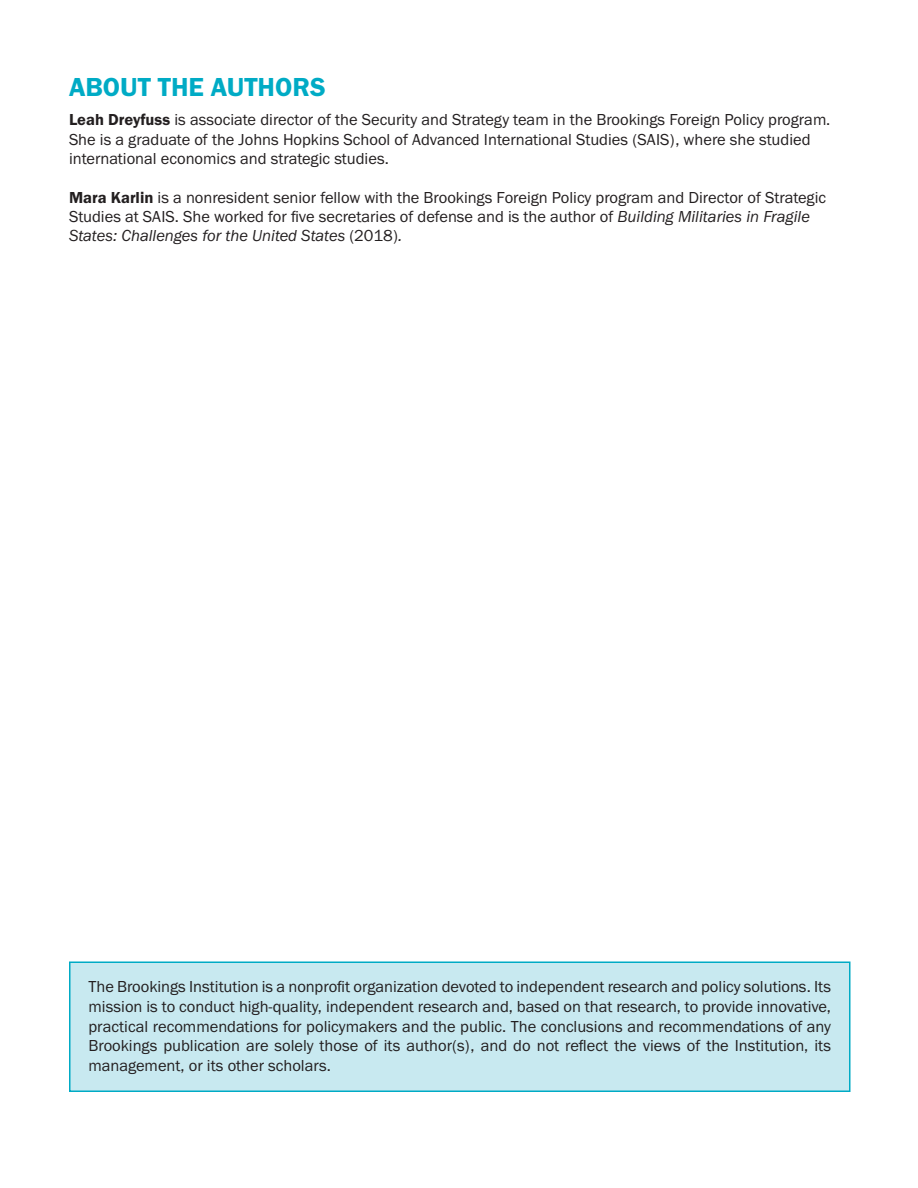
<style>
.page{position:relative;width:918px;height:1188px;background:#fff}
.page>*{position:absolute;margin:0;border:0;box-sizing:border-box;transform-origin:0 0}
.t1{font:27px "Franklin Gothic URW Dem";color:#00abc5}
.Running_Text{font:16.5px/19.8px "Franklin Gothic URW Boo";color:#231f20}
.Comment_Text{font:16.5px/19.8px "Franklin Gothic URW Boo";color:#231f20}
.s1{font-family:"Franklin Gothic URW Dem"}
.s2{font-family:"Franklin Gothic URW Boo Ita"}
</style>
<div class="page">
<div style="left:70px;top:962px;width:780px;height:129px;background:#c8e9f0"></div>
<div style="left:69px;top:962px;width:781px;height:130px;border:2px solid #00abc5"></div>
<p class="t1" style="left:69px;top:70px;width:258px">ABOUT THE AUTHORS</p>
<p class="Comment_Text" style="left:69px;top:109px;width:763px"><span class="s1">Leah Dreyfuss</span> is associate director of the Security and Strategy team in the Brookings Foreign Policy program.<br>She is a graduate of the Johns Hopkins School of Advanced International Studies (SAIS), where she studied international economics and strategic studies.</p>
<p class="Running_Text" style="left:69px;top:188px;width:759px;line-height:19px"><span class="s1">Mara Karlin</span> is a nonresident senior fellow with the Brookings Foreign Policy program and Director of Strategic<br>Studies at SAIS. She worked for five secretaries of defense and is the author of <span class="s2">Building Militaries in Fragile<br>States: Challenges for the United States</span> (2018)<span class="s2">.</span></p>
<p class="Running_Text" style="left:88px;top:976px;width:744px;text-align:justify">The Brookings Institution is a nonprofit organization devoted to independent research and policy solutions. Its mission is to conduct high-quality, independent research and, based on that research, to provide innovative, practical recommendations for policymakers and the public. The conclusions and recommendations of any Brookings publication are solely those of its author(s), and do not reflect the views of the Institution, its management, or its other scholars.</p>
</div>
